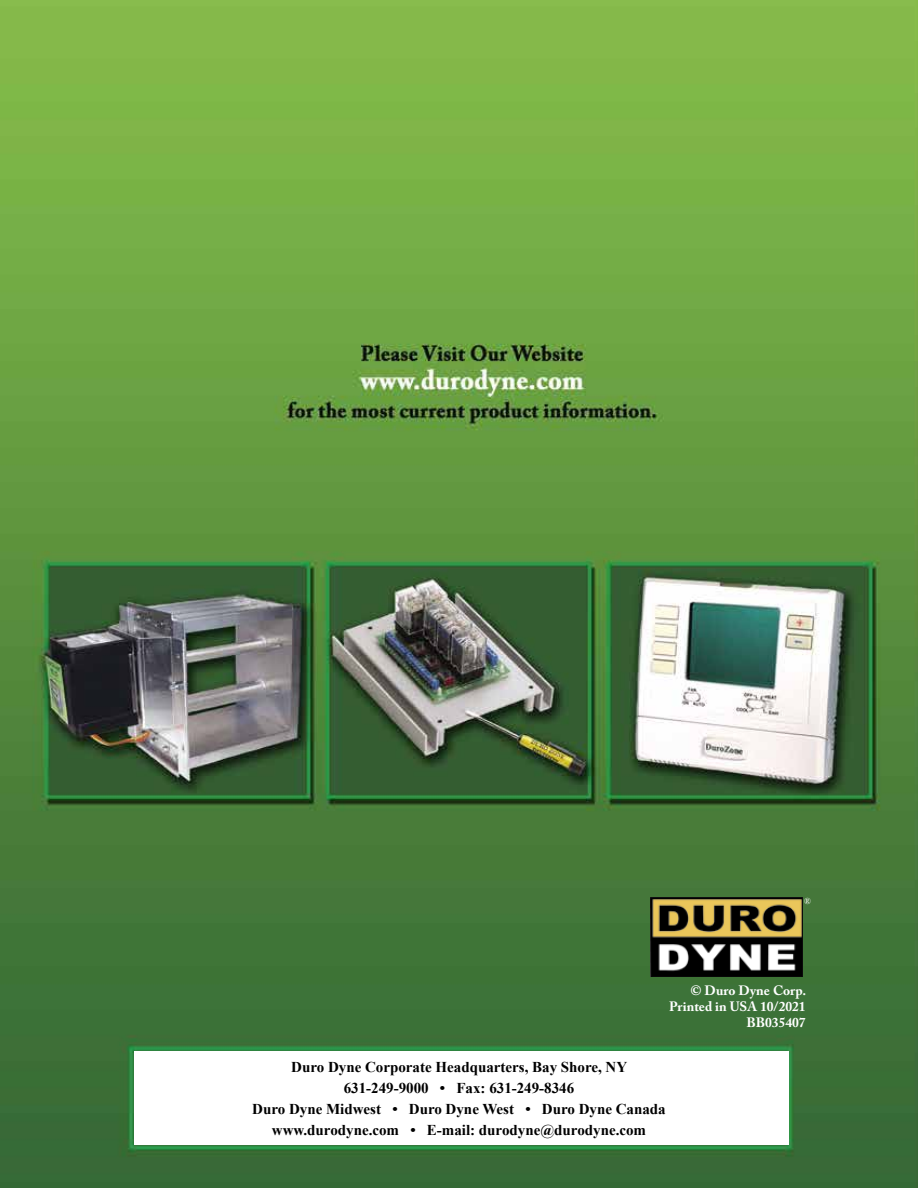
<style>
.page{position:relative;width:918px;height:1188px;background:#fff}
.page>*{position:absolute;margin:0;border:0;box-sizing:border-box;transform-origin:0 0}
.t1{font:700 15px/21px "Times New Roman";color:#000;text-align:center}
.t2{font:700 13.5px/16.2px "Adobe Caslon Pro";color:#fff;text-align:right}
.t3{font:9px "Times New Roman";color:#fff}
</style>
<div class="page">
<img style="left:0;top:0;width:918px;height:1188px">
<img style="left:650px;top:898px;width:153px;height:78px">
<div style="left:134px;top:1051px;width:654px;height:94px;background:#fff"></div>
<p class="t3" style="left:804px;top:895px;width:8px">®</p>
<p class="t2" style="left:669px;top:982px;width:138px">© Duro Dyne Corp.<br>Printed in USA 10/2021<br>BB035407</p>
<p class="t1" style="left:252px;top:1056px;width:415px">Duro Dyne Corporate Headquarters, Bay Shore, NY 631-249-9000 • Fax: 631-249-8346<br>Duro Dyne Midwest • Duro Dyne West • Duro Dyne Canada www.durodyne.com • E-mail: durodyne@durodyne.com</p>
</div>
